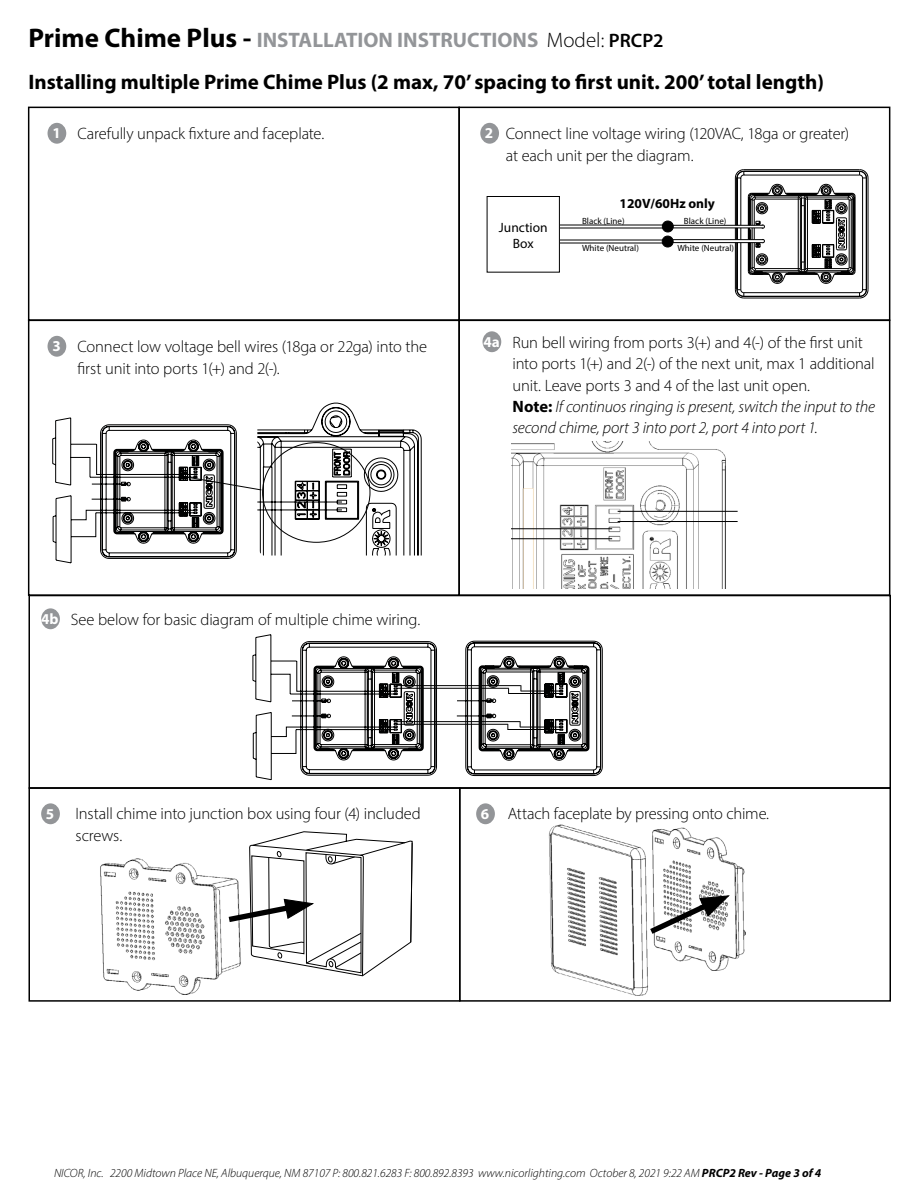
<style>
.page{position:relative;width:918px;height:1188px;background:#fff}
.page>*{position:absolute;margin:0;border:0;box-sizing:border-box;transform-origin:0 0}
.t1{font:700 21px/41.4px "Myriad Pro";color:#000}
.t2{font:300 16.5px/21.3px "Myriad Pro";letter-spacing:-.01em;color:#000}
.t3{font:700 15.15px "Myriad Pro";color:#fff}
.t4{font:700 13.5px "Myriad Pro";color:#000}
.t5{font:13.5px/16.2px "Myriad Pro";color:#000;text-align:center}
.t6{font:italic 300 12px "Myriad Pro";color:#000}
.t7{font:9px "Myriad Pro";color:#000}
.s1{font-size:27px}
.s2{color:#939598}
.s3{font-weight:300}
.s4{font-weight:600;font-size:19.5px}
.s5{font-weight:700;font-size:15.15px;color:#fff}
.s6{font-weight:700}
.s7{font-style:italic}
</style>
<div class="page">
<div style="left:458px;top:320px;width:432px;height:276px;border:2px solid #000"></div>
<div style="left:28px;top:107px;width:432px;height:214px;border:2px solid #000"></div>
<div style="left:458px;top:107px;width:432px;height:214px;border:2px solid #000"></div>
<div style="left:48px;top:123px;width:18px;height:21px;background:#939598;border-radius:50%"></div>
<div style="left:480px;top:123px;width:19px;height:21px;background:#939598;border-radius:50%"></div>
<div style="left:48px;top:336px;width:18px;height:21px;background:#939598;border-radius:50%"></div>
<svg style="left:735px;top:169px;width:133px;height:129px"></svg>
<hr style="left:672px;top:225px;width:91px;height:1px;background:#010101">
<hr style="left:672px;top:239px;width:91px;height:1px;background:#010101">
<hr style="left:672px;top:228px;width:91px;height:1px;background:#010101">
<hr style="left:672px;top:242px;width:91px;height:1px;background:#010101">
<div style="left:662px;top:221px;width:11px;height:11px;background:#000;border-radius:50%"></div>
<div style="left:662px;top:221px;width:12px;height:11px;border:1px solid #000;border-radius:50%"></div>
<div style="left:662px;top:236px;width:11px;height:11px;background:#000;border-radius:50%"></div>
<div style="left:662px;top:236px;width:12px;height:11px;border:1px solid #000;border-radius:50%"></div>
<hr style="left:501px;top:225px;width:166px;height:1px;background:#000">
<hr style="left:501px;top:228px;width:166px;height:1px;background:#000">
<hr style="left:501px;top:240px;width:166px;height:1px;background:#000">
<hr style="left:501px;top:243px;width:166px;height:1px;background:#000">
<div style="left:487px;top:196px;width:72px;height:76px;background:#fff"></div>
<div style="left:487px;top:196px;width:73px;height:77px;border:1px solid #000"></div>
<div style="left:483px;top:331px;width:18px;height:21px;background:#939598;border-radius:50%"></div>
<img style="left:511px;top:442px;width:216px;height:146px">
<hr style="left:511px;top:538px;width:101px;height:1px;background:#000">
<hr style="left:511px;top:528px;width:101px;height:1px;background:#000">
<hr style="left:618px;top:521px;width:120px;height:1px;background:#000">
<hr style="left:618px;top:511px;width:120px;height:1px;background:#000">
<div style="left:28px;top:595px;width:863px;height:194px;border:2px solid #000"></div>
<div style="left:41px;top:608px;width:19px;height:21px;background:#939598;border-radius:50%"></div>
<hr style="left:396px;top:688px;width:113px;height:1px;background:#000">
<hr style="left:397px;top:685px;width:124px;height:1px;background:#000">
<hr style="left:396px;top:724px;width:112px;height:1px;background:#000">
<hr style="left:397px;top:721px;width:123px;height:1px;background:#000">
<div style="left:28px;top:787px;width:432px;height:215px;border:2px solid #000"></div>
<div style="left:41px;top:803px;width:19px;height:21px;background:#939598;border-radius:50%"></div>
<div style="left:459px;top:787px;width:432px;height:215px;border:2px solid #000"></div>
<div style="left:476px;top:803px;width:19px;height:21px;background:#939598;border-radius:50%"></div>
<img style="left:100px;top:858px;width:123px;height:136px">
<svg style="left:223px;top:831px;width:190px;height:146px"></svg>
<img style="left:652px;top:827px;width:93px;height:143px">
<img style="left:548px;top:824px;width:100px;height:171px">
<svg style="left:644px;top:894px;width:86px;height:44px"></svg>
<svg style="left:52px;top:402px;width:370px;height:161px"></svg>
<svg style="left:252px;top:634px;width:185px;height:146px"></svg>
<svg style="left:457px;top:641px;width:146px;height:135px"></svg>
<p class="t1" style="left:28px;top:19px;width:797px"><span class="s1">Prime Chime Plus -</span> <span class="s2">INSTALLATION INSTRUCTIONS</span> <span class="s3">Model:</span> <span class="s4">PRCP2<br></span>Installing multiple Prime Chime Plus (2 max, 70’ spacing to first unit. 200’ total length)</p>
<p class="t2" style="left:52px;top:123px;width:273px"><span class="s5">1</span> Carefully unpack fixture and faceplate.</p>
<p class="t2" style="left:506px;top:123px;width:345px">Connect line voltage wiring (120VAC, 18ga or greater) at each unit per the diagram.</p>
<p class="t3" style="left:485px;top:123px;width:10px">2</p>
<p class="t3" style="left:52px;top:336px;width:10px">3</p>
<p class="t2" style="left:78px;top:336px;width:351px">Connect low voltage bell wires (18ga or 22ga) into the first unit into ports 1(+) and 2(-).</p>
<p class="t5" style="left:499px;top:219px;width:50px">Junction<br>Box</p>
<p class="t4" style="left:620px;top:195px;width:97px">120V/60Hz only</p>
<p class="t7" style="left:582px;top:215px;width:44px">Black (Line)</p>
<p class="t7" style="left:684px;top:215px;width:44px">Black (Line)</p>
<p class="t7" style="left:582px;top:242px;width:58px">White (Neutral)</p>
<p class="t7" style="left:677px;top:242px;width:58px">White (Neutral)</p>
<p class="t3" style="left:483px;top:332px;width:18px">4a</p>
<p class="t2" style="left:513px;top:332px;width:364px">Run bell wiring from ports 3(+) and 4(-) of the first unit into ports 1(+) and 2(-) of the next unit, max 1 additional unit. Leave ports 3 and 4 of the last unit open.<br><span class="s6">Note:</span> <span class="s7">If continuos ringing is present, switch the input to the second chime, port 3 into port 2, port 4 into port 1.</span></p>
<p class="t2" style="left:41px;top:609px;width:381px"><span class="s5">4b</span> See below for basic diagram of multiple chime wiring.</p>
<p class="t3" style="left:46px;top:804px;width:10px">5</p>
<p class="t2" style="left:76px;top:803px;width:347px">Install chime into junction box using four (4) included</p>
<p class="t2" style="left:481px;top:803px;width:290px"><span class="s5">6</span> Attach faceplate by pressing onto chime.</p>
<p class="t2" style="left:76px;top:824px;width:48px">screws.</p>
<p class="t6" style="left:54px;top:1166px;width:769px">NICOR, Inc. 2200 Midtown Place NE, Albuquerque, NM 87107 P: 800.821.6283 F: 800.892.8393 www.nicorlighting.com October 8, 2021 9:22 AM <span class="s6">PRCP2 Rev - Page 3 of 4</span></p>
</div>
